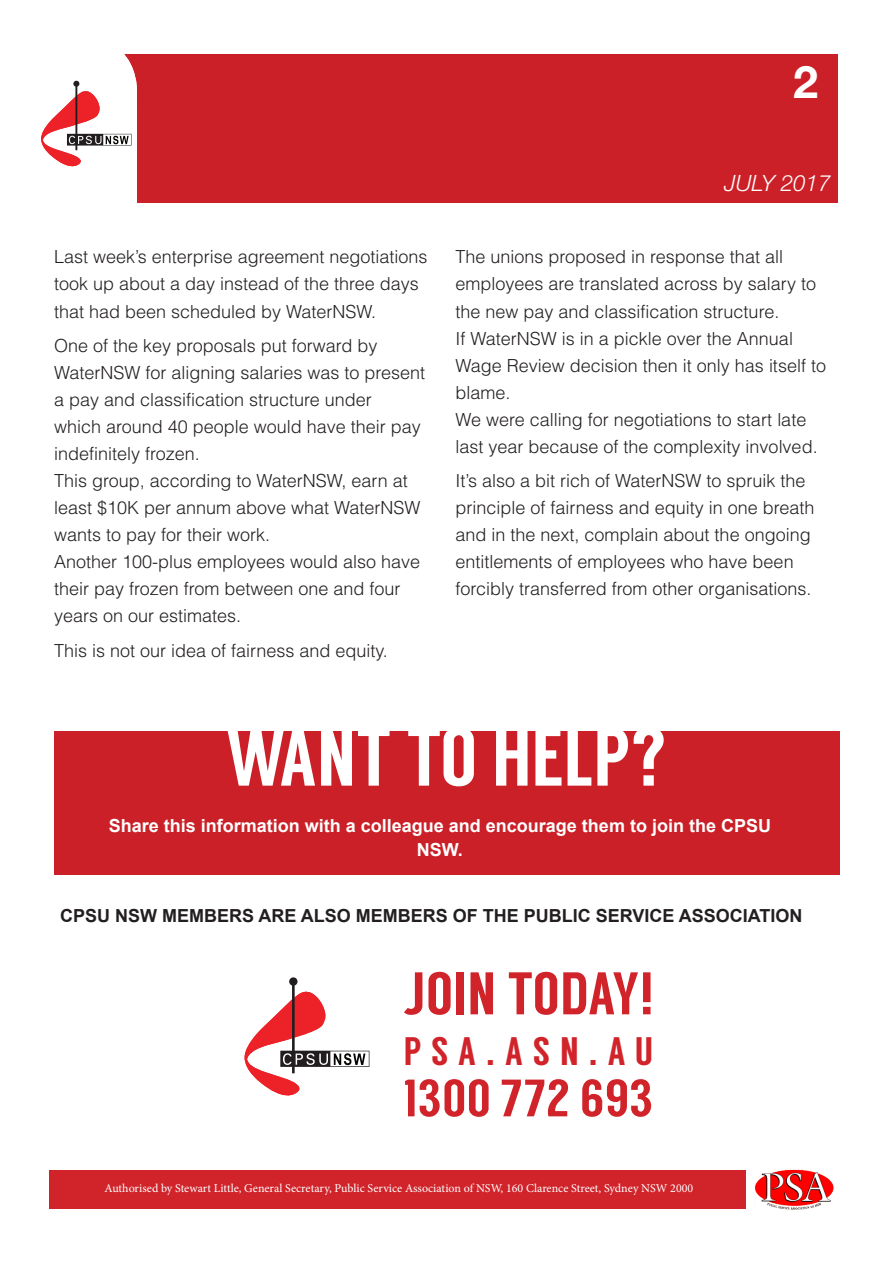
<style>
.page{position:relative;width:893px;height:1263px;background:#fff}
.page>*{position:absolute;margin:0;border:0;box-sizing:border-box;transform-origin:0 0}
.t1{font:82.5px "Langdon";color:#fff}
.t2{font:60px "Langdon";letter-spacing:.01em;color:#d1232a}
.t3{font:52.5px "Langdon";letter-spacing:.005em;color:#d1232a}
.t4{font:700 45px "Helvetica Neue";color:#fff}
.t5{font:39.75px "Langdon";letter-spacing:.24em;color:#d1232a}
.t6{font:italic 300 22.5px "Helvetica Neue";color:#fff}
.BODY_COPY{font:300 18px/27px "Helvetica";color:#231f20}
.t7{font:700 18px/24px "Arial";color:#fff;text-align:center}
.t8{font:700 18px "Arial";color:#231f20}
.t9{font:12px "Minion Pro";color:#fff}
</style>
<div class="page">
<div style="left:53px;top:54px;width:785px;height:148px;background:#cb2027"></div>
<svg style="left:41px;top:54px;width:96px;height:148px;background:#f3dbdc"></svg>
<img style="left:754px;top:1169px;width:80px;height:41px">
<div style="left:49px;top:1170px;width:697px;height:39px;background:#d1232a"></div>
<svg style="left:244px;top:977px;width:126px;height:119px"></svg>
<div style="left:54px;top:731px;width:786px;height:144px;background:#cb2027"></div>
<p class="t4" style="left:793px;top:54px;width:27px">2</p>
<p class="BODY_COPY" style="left:54px;top:243px;width:375px">Last week’s enterprise agreement negotiations took up about a day instead of the three days that had been scheduled by WaterNSW.</p>
<p class="BODY_COPY" style="left:54px;top:332px;width:373px">One of the key proposals put forward by WaterNSW for aligning salaries was to present a pay and classification structure under<br>which around 40 people would have their pay indefinitely frozen.<br>This group, according to WaterNSW, earn at least $10K per annum above what WaterNSW wants to pay for their work.<br>Another 100-plus employees would also have their pay frozen from between one and four years on our estimates.</p>
<p class="BODY_COPY" style="left:54px;top:636px;width:335px">This is not our idea of fairness and equity.</p>
<p class="t6" style="left:724px;top:170px;width:108px">JULY 2017</p>
<p class="BODY_COPY" style="left:455px;top:243px;width:362px">The unions proposed in response that all employees are translated across by salary to the new pay and classification structure.</p>
<p class="BODY_COPY" style="left:455px;top:324px;width:372px">If WaterNSW is in a pickle over the Annual Wage Review decision then it only has itself to blame.<br>We were calling for negotiations to start late last year because of the complexity involved.</p>
<p class="BODY_COPY" style="left:455px;top:467px;width:361px">It’s also a bit rich of WaterNSW to spruik the principle of fairness and equity in one breath and in the next, complain about the ongoing entitlements of employees who have been forcibly transferred from other organisations.</p>
<h1 class="t1" style="left:225px;top:709px;width:444px">WANT TO HELP?</h1>
<p class="t7" style="left:109px;top:814px;width:664px">Share this information with a colleague and encourage them to join the CPSU<br>NSW.</p>
<p class="t8" style="left:60px;top:903px;width:744px">CPSU NSW MEMBERS ARE ALSO MEMBERS OF THE PUBLIC SERVICE ASSOCIATION</p>
<h2 class="t2" style="left:404px;top:958px;width:251px">JOIN TODAY!</h2>
<h3 class="t5" style="left:404px;top:1028px;width:251px">PSA.ASN.AU</h3>
<h3 class="t3" style="left:404px;top:1067px;width:251px">1300 772 693</h3>
<p class="t9" style="left:105px;top:1180px;width:590px">Authorised by Stewart Little, General Secretary, Public Service Association of NSW, 160 Clarence Street, Sydney NSW 2000</p>
</div>
